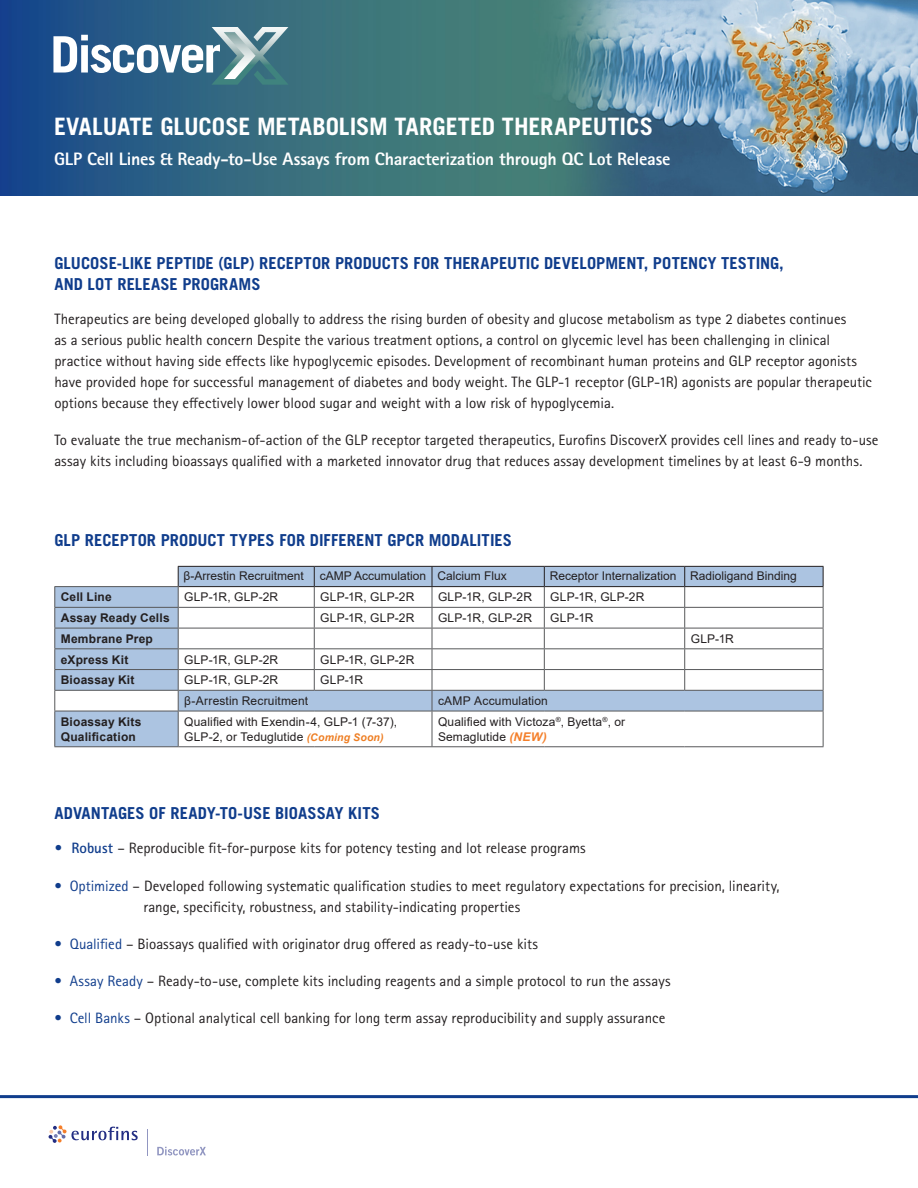
<style>
.page{position:relative;width:918px;height:1188px;background:#fff}
.page>*{position:absolute;margin:0;border:0;box-sizing:border-box;transform-origin:0 0}
.Title_FL{font:700 24px "Trade Gothic LT Std";letter-spacing:-.005em;color:#fff}
.Title_FL-2{font:800 18px "Rotis Sans Serif Std";letter-spacing:-.015em;color:#fff}
.Subhead_NoRule_FL{font:700 16.5px/21px "Trade Gothic LT Std";letter-spacing:.005em;color:#103d8c}
.Body_FL{font:15px/21px "Rotis Sans Serif Std";color:#231f20}
.TableBody_FL{font:12px/15px "Arial";letter-spacing:.01em;color:#231f20}
.TableHeader_FL{font:12px "Arial";color:#231f20}
.TableBody_FL-2{font:700 12px/15px "Arial";letter-spacing:.015em;color:#231f20}
.s1{font-weight:700;font-style:italic;font-size:10.5px;color:#ee7e23}
.s2{font-weight:700;font-style:italic;color:#f47f2a}
.s3{font-weight:700;color:#103d8c}
.s4{color:#103d8c}
</style>
<div class="page">
<img style="left:0;top:0;width:918px;height:195px">
<svg style="left:53px;top:27px;width:236px;height:58px"></svg>
<svg style="left:55px;top:566px;width:768px;height:180px"></svg>
<hr style="left:178px;top:566px;width:136px;height:1px;background:#231f20">
<hr style="left:314px;top:566px;width:118px;height:1px;background:#231f20">
<hr style="left:432px;top:566px;width:112px;height:1px;background:#231f20">
<hr style="left:544px;top:566px;width:141px;height:1px;background:#231f20">
<hr style="left:685px;top:566px;width:139px;height:1px;background:#231f20">
<hr style="left:179px;top:586px;width:135px;height:1px;background:#231f20">
<hr style="left:314px;top:586px;width:118px;height:1px;background:#231f20">
<hr style="left:432px;top:586px;width:112px;height:1px;background:#231f20">
<hr style="left:544px;top:586px;width:141px;height:1px;background:#231f20">
<hr style="left:685px;top:586px;width:139px;height:1px;background:#231f20">
<hr style="left:54px;top:586px;width:125px;height:1px;background:#57585a">
<hr style="left:54px;top:607px;width:124px;height:1px;background:#57585a">
<hr style="left:178px;top:607px;width:136px;height:1px;background:#57585a">
<hr style="left:314px;top:607px;width:118px;height:1px;background:#57585a">
<hr style="left:432px;top:607px;width:112px;height:1px;background:#57585a">
<hr style="left:544px;top:607px;width:141px;height:1px;background:#57585a">
<hr style="left:685px;top:607px;width:139px;height:1px;background:#57585a">
<hr style="left:54px;top:628px;width:124px;height:1px;background:#57585a">
<hr style="left:178px;top:628px;width:136px;height:1px;background:#57585a">
<hr style="left:314px;top:628px;width:118px;height:1px;background:#57585a">
<hr style="left:432px;top:628px;width:112px;height:1px;background:#57585a">
<hr style="left:544px;top:628px;width:141px;height:1px;background:#57585a">
<hr style="left:685px;top:628px;width:139px;height:1px;background:#57585a">
<hr style="left:54px;top:648px;width:124px;height:1px;background:#57585a">
<hr style="left:178px;top:648px;width:136px;height:1px;background:#57585a">
<hr style="left:314px;top:648px;width:118px;height:1px;background:#57585a">
<hr style="left:432px;top:648px;width:112px;height:1px;background:#57585a">
<hr style="left:544px;top:648px;width:141px;height:1px;background:#57585a">
<hr style="left:685px;top:648px;width:139px;height:1px;background:#57585a">
<hr style="left:54px;top:669px;width:124px;height:1px;background:#57585a">
<hr style="left:178px;top:669px;width:136px;height:1px;background:#57585a">
<hr style="left:314px;top:669px;width:118px;height:1px;background:#57585a">
<svg style="left:314px;top:567px;width:1px;height:123px"></svg>
<hr style="left:432px;top:669px;width:112px;height:1px;background:#57585a">
<hr style="left:544px;top:669px;width:141px;height:1px;background:#57585a">
<svg style="left:544px;top:567px;width:1px;height:123px"></svg>
<hr style="left:685px;top:669px;width:139px;height:1px;background:#57585a">
<svg style="left:684px;top:567px;width:1px;height:123px"></svg>
<hr style="left:54px;top:690px;width:124px;height:1px;background:#57585a">
<svg style="left:54px;top:587px;width:1px;height:124px"></svg>
<hr style="left:178px;top:690px;width:136px;height:1px;background:#57585a">
<svg style="left:178px;top:567px;width:1px;height:144px"></svg>
<hr style="left:314px;top:690px;width:118px;height:1px;background:#57585a">
<hr style="left:432px;top:690px;width:112px;height:1px;background:#57585a">
<svg style="left:432px;top:567px;width:1px;height:144px"></svg>
<hr style="left:544px;top:690px;width:141px;height:1px;background:#57585a">
<hr style="left:685px;top:690px;width:139px;height:1px;background:#57585a">
<svg style="left:823px;top:567px;width:1px;height:144px"></svg>
<hr style="left:54px;top:711px;width:124px;height:1px;background:#57585a">
<hr style="left:54px;top:711px;width:1px;height:35px;background:#57585a">
<hr style="left:178px;top:711px;width:136px;height:1px;background:#57585a">
<hr style="left:178px;top:711px;width:1px;height:35px;background:#57585a">
<hr style="left:314px;top:711px;width:118px;height:1px;background:#57585a">
<hr style="left:432px;top:711px;width:112px;height:1px;background:#57585a">
<hr style="left:432px;top:711px;width:1px;height:35px;background:#57585a">
<hr style="left:544px;top:711px;width:141px;height:1px;background:#57585a">
<hr style="left:685px;top:711px;width:139px;height:1px;background:#57585a">
<hr style="left:823px;top:711px;width:1px;height:35px;background:#57585a">
<hr style="left:54px;top:746px;width:124px;height:1px;background:#57585a">
<hr style="left:178px;top:746px;width:136px;height:1px;background:#57585a">
<hr style="left:314px;top:746px;width:118px;height:1px;background:#57585a">
<hr style="left:432px;top:746px;width:112px;height:1px;background:#57585a">
<hr style="left:544px;top:746px;width:141px;height:1px;background:#57585a">
<hr style="left:685px;top:746px;width:139px;height:1px;background:#57585a">
<hr style="left:0;top:1095px;width:918px;height:3px;background:#103d8c">
<svg style="left:49px;top:1125px;width:89px;height:18px"></svg>
<svg style="left:157px;top:1147px;width:49px;height:8px"></svg>
<p class="Title_FL" style="left:54px;top:112px;width:601px">EVALUATE GLUCOSE METABOLISM TARGETED THERAPEUTICS</p>
<p class="Title_FL-2" style="left:54px;top:147px;width:618px">GLP Cell Lines &amp; Ready-to-Use Assays from Characterization through QC Lot Release</p>
<p class="Title_FL" style="left:66px;top:112px;width:524px">XPEDITE CAN ER DRUG DISCOVERY &amp; DEVELOPMENT</p>
<p class="Title_FL-2" style="left:54px;top:147px;width:525px">Functional Cell-Base Assays, Cell Lines, &amp; Proteins for Cancer Research</p>
<p class="Subhead_NoRule_FL" style="left:54px;top:252px;width:731px">GLUCOSE-LIKE PEPTIDE (GLP) RECEPTOR PRODUCTS FOR THERAPEUTIC DEVELOPMENT, POTENCY TESTING,<br>AND LOT RELEASE PROGRAMS</p>
<p class="Body_FL" style="left:54px;top:309px;width:819px">Therapeutics are being developed globally to address the rising burden of obesity and glucose metabolism as type 2 diabetes continues<br>as a serious public health concern Despite the various treatment options, a control on glycemic level has been challenging in clinical practice without having side effects like hypoglycemic episodes. Development of recombinant human proteins and GLP receptor agonists have provided hope for successful management of diabetes and body weight. The GLP-1 receptor (GLP-1R) agonists are popular therapeutic options because they effectively lower blood sugar and weight with a low risk of hypoglycemia.</p>
<p class="Body_FL" style="left:54px;top:430px;width:826px">To evaluate the true mechanism-of-action of the GLP receptor targeted therapeutics, Eurofins DiscoverX provides cell lines and ready to-use assay kits including bioassays qualified with a marketed innovator drug that reduces assay development timelines by at least 6-9 months.</p>
<p class="Subhead_NoRule_FL" style="left:54px;top:529px;width:459px">GLP RECEPTOR PRODUCT TYPES FOR DIFFERENT GPCR MODALITIES</p>
<p class="TableHeader_FL" style="left:184px;top:568px;width:122px">β-Arrestin Recruitment</p>
<p class="TableHeader_FL" style="left:320px;top:568px;width:108px">cAMP Accumulation</p>
<p class="TableHeader_FL" style="left:437px;top:568px;width:71px">Calcium Flux</p>
<p class="TableHeader_FL" style="left:550px;top:568px;width:128px">Receptor Internalization</p>
<p class="TableHeader_FL" style="left:690px;top:568px;width:108px">Radioligand Binding</p>
<p class="TableBody_FL-2" style="left:61px;top:590px;width:53px">Cell Line</p>
<p class="TableBody_FL" style="left:184px;top:590px;width:96px">GLP-1R, GLP-2R</p>
<p class="TableBody_FL" style="left:320px;top:590px;width:96px">GLP-1R, GLP-2R</p>
<p class="TableBody_FL" style="left:438px;top:590px;width:96px">GLP-1R, GLP-2R</p>
<p class="TableBody_FL" style="left:550px;top:590px;width:96px">GLP-1R, GLP-2R</p>
<p class="TableBody_FL-2" style="left:61px;top:611px;width:110px">Assay Ready Cells</p>
<p class="TableBody_FL" style="left:320px;top:610px;width:96px">GLP-1R, GLP-2R</p>
<p class="TableBody_FL" style="left:438px;top:610px;width:96px">GLP-1R, GLP-2R</p>
<p class="TableBody_FL" style="left:550px;top:610px;width:45px">GLP-1R</p>
<p class="TableBody_FL-2" style="left:61px;top:631px;width:94px">Membrane Prep</p>
<p class="TableBody_FL" style="left:691px;top:631px;width:45px">GLP-1R</p>
<p class="TableBody_FL-2" style="left:61px;top:652px;width:69px">eXpress Kit</p>
<p class="TableBody_FL" style="left:184px;top:652px;width:96px">GLP-1R, GLP-2R</p>
<p class="TableBody_FL" style="left:320px;top:652px;width:96px">GLP-1R, GLP-2R</p>
<p class="TableBody_FL-2" style="left:61px;top:673px;width:75px">Bioassay Kit</p>
<p class="TableBody_FL" style="left:184px;top:673px;width:96px">GLP-1R, GLP-2R</p>
<p class="TableBody_FL" style="left:320px;top:673px;width:45px">GLP-1R</p>
<p class="TableBody_FL" style="left:184px;top:693px;width:125px">β-Arrestin Recruitment</p>
<p class="TableBody_FL" style="left:438px;top:693px;width:111px">cAMP Accumulation</p>
<p class="TableBody_FL-2" style="left:61px;top:714px;width:82px">Bioassay Kits<br>Qualification</p>
<p class="TableBody_FL" style="left:184px;top:714px;width:214px">Qualified with Exendin-4, GLP-1 (7-37),<br>GLP-2, or Teduglutide <span class="s1">(Coming Soon)</span></p>
<p class="TableBody_FL" style="left:438px;top:714px;width:189px">Qualified with Victoza<sup>®</sup>, Byetta<sup>®</sup>, or<br>Semaglutide <span class="s2">(NEW)</span></p>
<p class="Subhead_NoRule_FL" style="left:54px;top:802px;width:327px">ADVANTAGES OF READY-TO-USE BIOASSAY KITS</p>
<p class="Body_FL" style="left:54px;top:838px;width:533px"><span class="s3">• Robust</span> – Reproducible fit-for-purpose kits for potency testing and lot release programs</p>
<p class="Body_FL" style="left:143px;top:875px;width:638px;text-indent:-89px"><span class="s4">• Optimized</span> – Developed following systematic qualification studies to meet regulatory expectations for precision, linearity, range, specificity, robustness, and stability-indicating properties</p>
<p class="Body_FL" style="left:54px;top:933px;width:485px"><span class="s4">• Qualified</span> – Bioassays qualified with originator drug offered as ready-to-use kits</p>
<p class="Body_FL" style="left:54px;top:970px;width:618px"><span class="s4">• Assay Ready</span> – Ready-to-use, complete kits including reagents and a simple protocol to run the assays</p>
<p class="Body_FL" style="left:54px;top:1008px;width:613px"><span class="s4">• Cell Banks</span> – Optional analytical cell banking for long term assay reproducibility and supply assurance</p>
</div>
